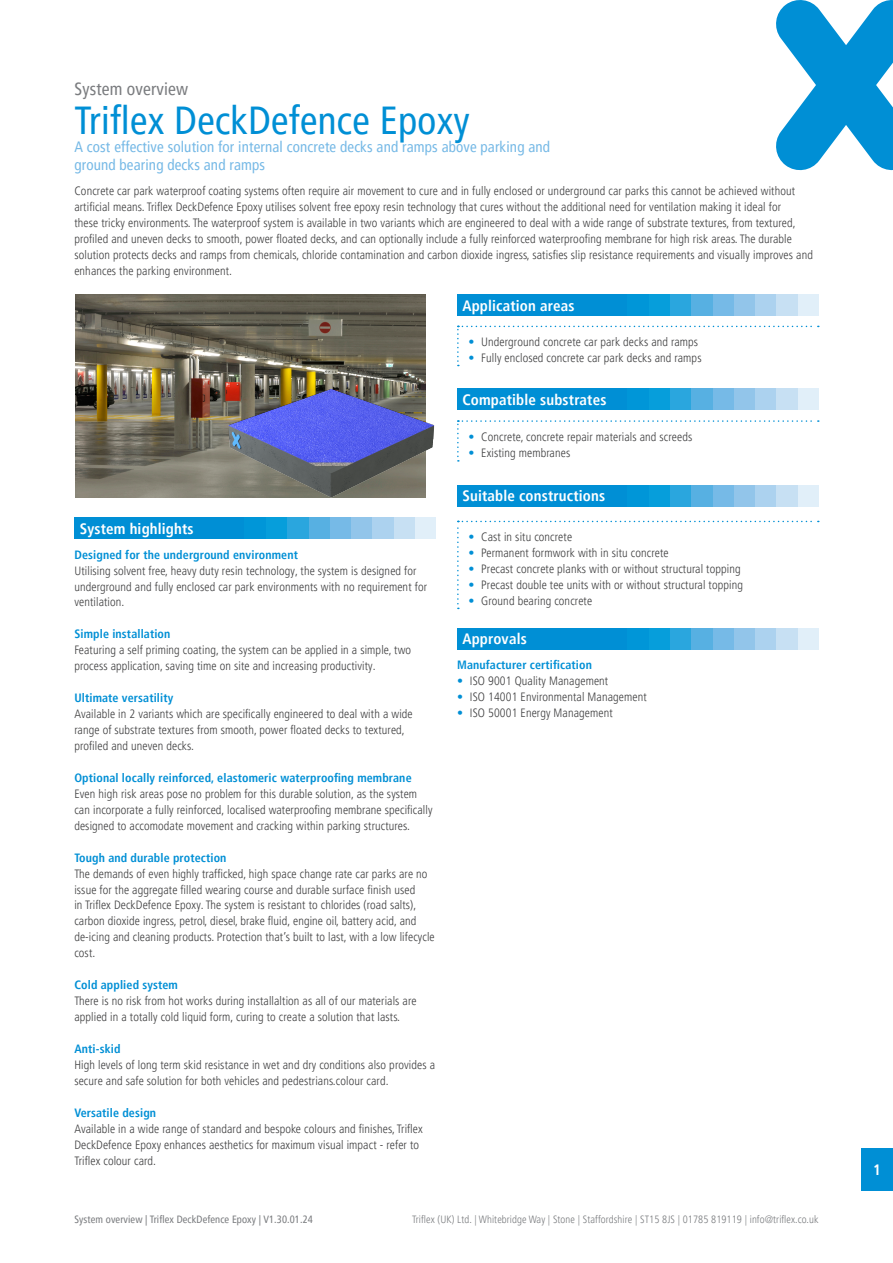
<style>
.page{position:relative;width:893px;height:1263px;background:#fff}
.page>*{position:absolute;margin:0;border:0;box-sizing:border-box;transform-origin:0 0}
.t1{font:condensed 39px "Frutiger LT Pro";letter-spacing:.01em;color:#008fd5}
.t2{font:condensed 17.55px "Frutiger LT Pro";letter-spacing:.01em;color:#7a7c7f}
.t3{font:condensed 15px/18px "Frutiger LT Pro";letter-spacing:.01em;color:#76b9e6}
.t4{font:700 condensed 15px "Frutiger LT Pro";letter-spacing:.01em;color:#fff}
.t5{font:300 condensed 12px/15.9px "Frutiger LT Pro";letter-spacing:.01em;color:#3e3e3f}
.Continuous_Text_Headline{font:700 condensed 12px "Frutiger LT Pro";letter-spacing:.01em;color:#008fd5}
.t6{font:300 condensed 10.5px "Frutiger LT Pro";letter-spacing:.01em;color:#7a7c7f}
.t7{font:condensed 10.5px "Frutiger LT Pro";letter-spacing:.01em;color:#7a7c7f}
.s1{font-weight:700;color:#008fd5}
.s2{color:#008fd5}
</style>
<div class="page">
<svg style="left:776px;top:0;width:117px;height:170px"></svg>
<div style="left:861px;top:1148px;width:32px;height:43px;background:#008fd5"></div>
<div style="left:457px;top:295px;width:181px;height:21px;background:#008fd5"></div>
<div style="left:797px;top:295px;width:22px;height:21px;background:#e1eff9"></div>
<div style="left:776px;top:295px;width:21px;height:21px;background:#c7e0f3"></div>
<div style="left:755px;top:295px;width:21px;height:21px;background:#acd2ef"></div>
<div style="left:733px;top:295px;width:22px;height:21px;background:#92c5ea"></div>
<div style="left:712px;top:295px;width:21px;height:21px;background:#76bae7"></div>
<div style="left:691px;top:295px;width:21px;height:21px;background:#57b0e2"></div>
<div style="left:670px;top:295px;width:21px;height:21px;background:#2aa6de"></div>
<div style="left:648px;top:295px;width:22px;height:21px;background:#069edb"></div>
<div style="left:627px;top:295px;width:21px;height:21px;background:#0096d8"></div>
<svg style="left:457px;top:326px;width:362px;height:40px"></svg>
<div style="left:457px;top:388px;width:181px;height:22px;background:#008fd5"></div>
<div style="left:797px;top:388px;width:22px;height:22px;background:#e1eff9"></div>
<div style="left:776px;top:388px;width:21px;height:22px;background:#c7e0f3"></div>
<div style="left:755px;top:388px;width:21px;height:22px;background:#acd2ef"></div>
<div style="left:733px;top:388px;width:22px;height:22px;background:#92c5ea"></div>
<div style="left:712px;top:388px;width:21px;height:22px;background:#76bae7"></div>
<div style="left:691px;top:388px;width:21px;height:22px;background:#57b0e2"></div>
<div style="left:670px;top:388px;width:21px;height:22px;background:#2aa6de"></div>
<div style="left:648px;top:388px;width:22px;height:22px;background:#069edb"></div>
<div style="left:627px;top:388px;width:21px;height:22px;background:#0096d8"></div>
<svg style="left:457px;top:420px;width:362px;height:42px"></svg>
<div style="left:457px;top:485px;width:181px;height:21px;background:#008fd5"></div>
<div style="left:797px;top:485px;width:22px;height:21px;background:#e1eff9"></div>
<div style="left:776px;top:485px;width:21px;height:21px;background:#c7e0f3"></div>
<div style="left:755px;top:485px;width:21px;height:21px;background:#acd2ef"></div>
<div style="left:733px;top:485px;width:22px;height:21px;background:#92c5ea"></div>
<div style="left:712px;top:485px;width:21px;height:21px;background:#76bae7"></div>
<div style="left:691px;top:485px;width:21px;height:21px;background:#57b0e2"></div>
<div style="left:670px;top:485px;width:21px;height:21px;background:#2aa6de"></div>
<div style="left:648px;top:485px;width:22px;height:21px;background:#069edb"></div>
<div style="left:627px;top:485px;width:21px;height:21px;background:#0096d8"></div>
<svg style="left:457px;top:521px;width:362px;height:88px"></svg>
<div style="left:74px;top:518px;width:170px;height:21px;background:#008fd5"></div>
<div style="left:415px;top:518px;width:21px;height:21px;background:#e1eff9"></div>
<div style="left:393px;top:518px;width:22px;height:21px;background:#c7e0f3"></div>
<div style="left:372px;top:518px;width:21px;height:21px;background:#acd2ef"></div>
<div style="left:351px;top:518px;width:21px;height:21px;background:#92c5ea"></div>
<div style="left:330px;top:518px;width:21px;height:21px;background:#76bae7"></div>
<div style="left:308px;top:518px;width:22px;height:21px;background:#57b0e2"></div>
<div style="left:287px;top:518px;width:21px;height:21px;background:#2aa6de"></div>
<div style="left:266px;top:518px;width:21px;height:21px;background:#069edb"></div>
<div style="left:244px;top:518px;width:22px;height:21px;background:#0096d8"></div>
<img style="left:75px;top:294px;width:350px;height:203px">
<div style="left:457px;top:628px;width:170px;height:21px;background:#008fd5"></div>
<div style="left:797px;top:628px;width:22px;height:21px;background:#e1eff9"></div>
<div style="left:776px;top:628px;width:21px;height:21px;background:#c7e0f3"></div>
<div style="left:755px;top:628px;width:21px;height:21px;background:#acd2ef"></div>
<div style="left:733px;top:628px;width:22px;height:21px;background:#92c5ea"></div>
<div style="left:712px;top:628px;width:21px;height:21px;background:#76bae7"></div>
<div style="left:691px;top:628px;width:21px;height:21px;background:#57b0e2"></div>
<div style="left:670px;top:628px;width:21px;height:21px;background:#2aa6de"></div>
<div style="left:648px;top:628px;width:22px;height:21px;background:#069edb"></div>
<div style="left:627px;top:628px;width:21px;height:21px;background:#0096d8"></div>
<img style="left:206px;top:371px;width:229px;height:127px">
<p class="t2" style="left:74px;top:79px;width:115px">System overview</p>
<p class="t1" style="left:74px;top:98px;width:397px">Triflex DeckDefence Epoxy</p>
<p class="t3" style="left:74px;top:138px;width:477px">A cost effective solution for internal concrete decks and ramps above parking and ground bearing decks and ramps</p>
<p class="t5" style="left:74px;top:183px;width:740px">Concrete car park waterproof coating systems often require air movement to cure and in fully enclosed or underground car parks this cannot be achieved without artificial means. Triflex DeckDefence Epoxy utilises solvent free epoxy resin technology that cures without the additional need for ventilation making it ideal for<br>these tricky environments. The waterproof system is available in two variants which are engineered to deal with a wide range of substrate textures, from textured, profiled and uneven decks to smooth, power floated decks, and can optionally include a fully reinforced waterproofing membrane for high risk areas. The durable solution protects decks and ramps from chemicals, chloride contamination and carbon dioxide ingress, satisfies slip resistance requirements and visually improves and enhances the parking environment.</p>
<p class="t4" style="left:80px;top:520px;width:115px">System highlights</p>
<p class="t5" style="left:74px;top:547px;width:354px"><span class="s1">Designed for the underground environment<br></span>Utilising solvent free, heavy duty resin technology, the system is designed for underground and fully enclosed car park environments with no requirement for ventilation.</p>
<p class="t5" style="left:74px;top:626px;width:338px"><span class="s1">Simple installation<br></span>Featuring a self priming coating, the system can be applied in a simple, two process application, saving time on site and increasing productivity.</p>
<p class="t5" style="left:74px;top:690px;width:340px"><span class="s1">Ultimate versatility<br></span>Available in 2 variants which are specifically engineered to deal with a wide range of substrate textures from smooth, power floated decks to textured, profiled and uneven decks.</p>
<p class="Continuous_Text_Headline" style="left:74px;top:771px;width:339px">Optional locally reinforced, elastomeric waterproofing membrane</p>
<p class="t5" style="left:74px;top:786px;width:360px">Even high risk areas pose no problem for this durable solution, as the system can incorporate a fully reinforced, localised waterproofing membrane specifically designed to accomodate movement and cracking within parking structures.</p>
<p class="t5" style="left:74px;top:850px;width:362px"><span class="s1">Tough and durable protection<br></span>The demands of even highly trafficked, high space change rate car parks are no issue for the aggregate filled wearing course and durable surface finish used<br>in Triflex DeckDefence Epoxy. The system is resistant to chlorides (road salts), carbon dioxide ingress, petrol, diesel, brake fluid, engine oil, battery acid, and de-icing and cleaning products. Protection that’s built to last, with a low lifecycle cost.</p>
<p class="t5" style="left:74px;top:977px;width:344px"><span class="s1">Cold applied system<br></span>There is no risk from hot works during installaltion as all of our materials are applied in a totally cold liquid form, curing to create a solution that lasts.</p>
<p class="t5" style="left:74px;top:1041px;width:362px"><span class="s1">Anti-skid<br></span>High levels of long term skid resistance in wet and dry conditions also provides a secure and safe solution for both vehicles and pedestrians.colour card.</p>
<p class="t5" style="left:74px;top:1105px;width:350px"><span class="s1">Versatile design<br></span>Available in a wide range of standard and bespoke colours and finishes, Triflex DeckDefence Epoxy enhances aesthetics for maximum visual impact - refer to Triflex colour card.</p>
<p class="t4" style="left:462px;top:297px;width:114px">Application areas</p>
<p class="t5" style="left:468px;top:334px;width:231px"><span class="s2">•</span> Underground concrete car park decks and ramps</p>
<p class="t5" style="left:468px;top:350px;width:235px"><span class="s2">•</span> Fully enclosed concrete car park decks and ramps</p>
<p class="t4" style="left:462px;top:391px;width:146px">Compatible substrates</p>
<p class="t5" style="left:468px;top:429px;width:225px"><span class="s2">•</span> Concrete, concrete repair materials and screeds</p>
<p class="t5" style="left:468px;top:445px;width:103px"><span class="s2">•</span> Existing membranes</p>
<p class="t4" style="left:462px;top:487px;width:144px">Suitable constructions</p>
<p class="t5" style="left:468px;top:529px;width:105px"><span class="s2">•</span> Cast in situ concrete</p>
<p class="t5" style="left:468px;top:545px;width:202px"><span class="s2">•</span> Permanent formwork with in situ concrete</p>
<p class="t5" style="left:468px;top:561px;width:274px"><span class="s2">•</span> Precast concrete planks with or without structural topping</p>
<p class="t5" style="left:468px;top:577px;width:276px"><span class="s2">•</span> Precast double tee units with or without structural topping</p>
<p class="t5" style="left:468px;top:593px;width:125px"><span class="s2">•</span> Ground bearing concrete</p>
<p class="t4" style="left:462px;top:630px;width:66px">Approvals</p>
<p class="Continuous_Text_Headline" style="left:457px;top:658px;width:136px">Manufacturer certification</p>
<p class="t5" style="left:457px;top:673px;width:153px"><span class="s2">•</span> ISO 9001 Quality Management</p>
<p class="t5" style="left:457px;top:689px;width:191px"><span class="s2">•</span> ISO 14001 Environmental Management</p>
<p class="t5" style="left:457px;top:705px;width:157px"><span class="s2">•</span> ISO 50001 Energy Management</p>
<p class="t7" style="left:74px;top:1213px;width:240px">System overview | Triflex DeckDefence Epoxy | V1.30.01.24</p>
<p class="t6" style="left:412px;top:1213px;width:408px">Triflex (UK) Ltd. | Whitebridge Way | Stone | Staffordshire | ST15 8JS | 01785 819119 | info@triflex.co.uk</p>
<p class="t4" style="left:873px;top:1161px;width:9px">1</p>
</div>
